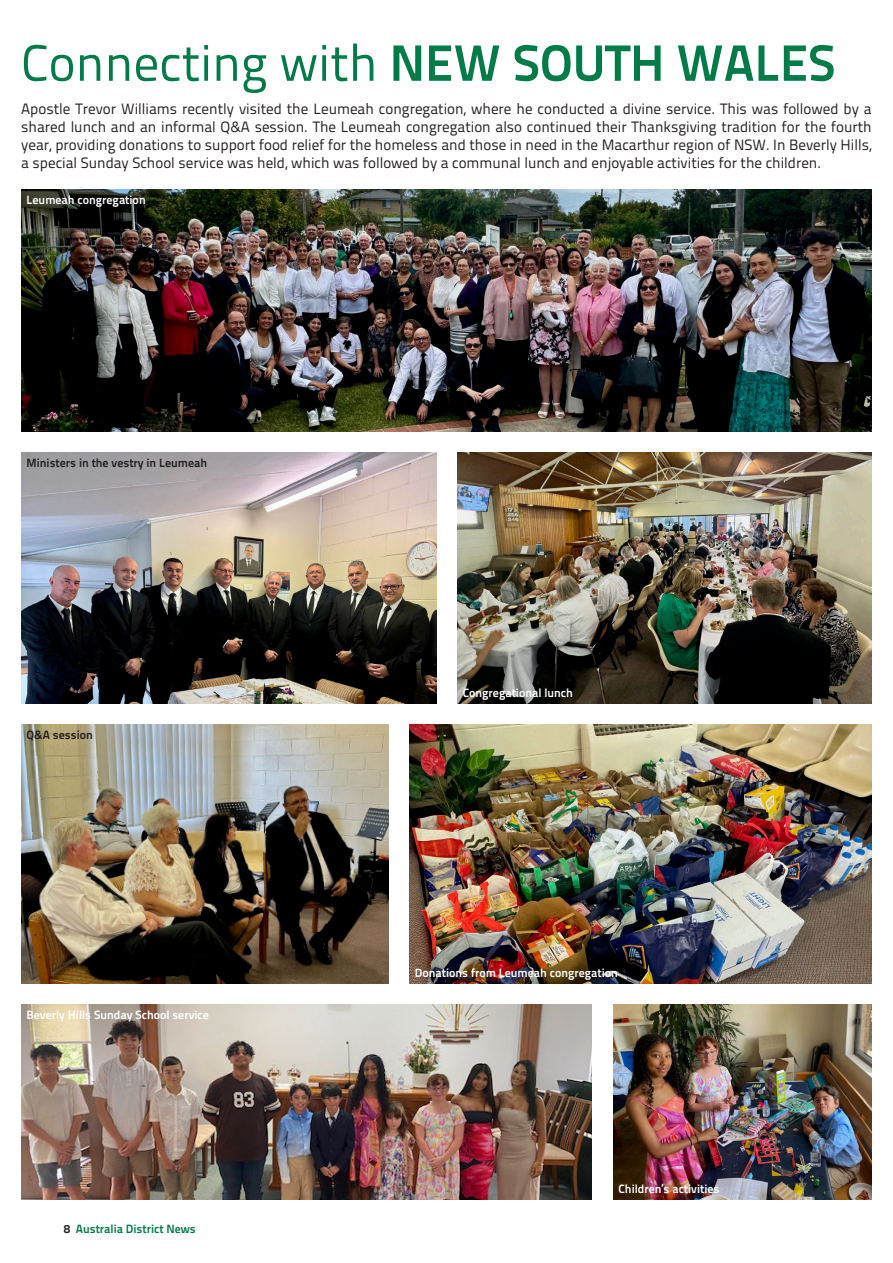
<style>
.page{position:relative;width:893px;height:1263px;background:#fff}
.page>*{position:absolute;margin:0;border:0;box-sizing:border-box;transform-origin:0 0}
.t1{font:51px "Titillium Text 22 L";color:#017b48}
.Body_Text{font:15px/18px "Titillium Text 22 L";color:#231f20;text-align:justify}
.Body_Text-2{font:700 12px "Titillium Text 22 L";color:#fff}
.Body_Text-3{font:700 12px "Titillium Text 22 L";color:#231f20}
.Label_Left{font:700 12px "Titillium Text 22 L";color:#017b48}
.s1{font-weight:700}
.s2{color:#231f20}
</style>
<div class="page">
<img style="left:21px;top:725px;width:367px;height:258px">
<img style="left:22px;top:453px;width:414px;height:251px">
<img style="left:21px;top:189px;width:851px;height:242px">
<img style="left:457px;top:453px;width:414px;height:251px">
<img style="left:21px;top:1005px;width:571px;height:194px">
<img style="left:410px;top:725px;width:462px;height:258px">
<img style="left:613px;top:1005px;width:259px;height:194px">
<p class="t1" style="left:21px;top:25px;width:816px">Connecting with <span class="s1">NEW SOUTH WALES</span></p>
<p class="Body_Text" style="left:21px;top:99px;width:852px">Apostle Trevor Williams recently visited the Leumeah congregation, where he conducted a divine service. This was followed by a shared lunch and an informal Q&amp;A session. The Leumeah congregation also continued their Thanksgiving tradition for the fourth year, providing donations to support food relief for the homeless and those in need in the Macarthur region of NSW. In Beverly Hills, a special Sunday School service was held, which was followed by a communal lunch and enjoyable activities for the children.</p>
<p class="Body_Text-2" style="left:27px;top:190px;width:121px">Leumeah congregation</p>
<p class="Body_Text-3" style="left:27px;top:453px;width:182px">Ministers in the vestry in Leumeah</p>
<p class="Body_Text-3" style="left:27px;top:726px;width:68px">Q&amp;A session</p>
<p class="Body_Text-2" style="left:27px;top:1006px;width:184px">Beverly Hills Sunday School service</p>
<p class="Label_Left" style="left:64px;top:1220px;width:134px"><span class="s2">8</span> Australia District News</p>
<p class="Body_Text-2" style="left:463px;top:684px;width:112px">Congregational lunch</p>
<p class="Body_Text-2" style="left:415px;top:964px;width:205px">Donations from Leumeah congregation</p>
<p class="Body_Text-2" style="left:618px;top:1179px;width:102px">Children’s activities</p>
</div>
